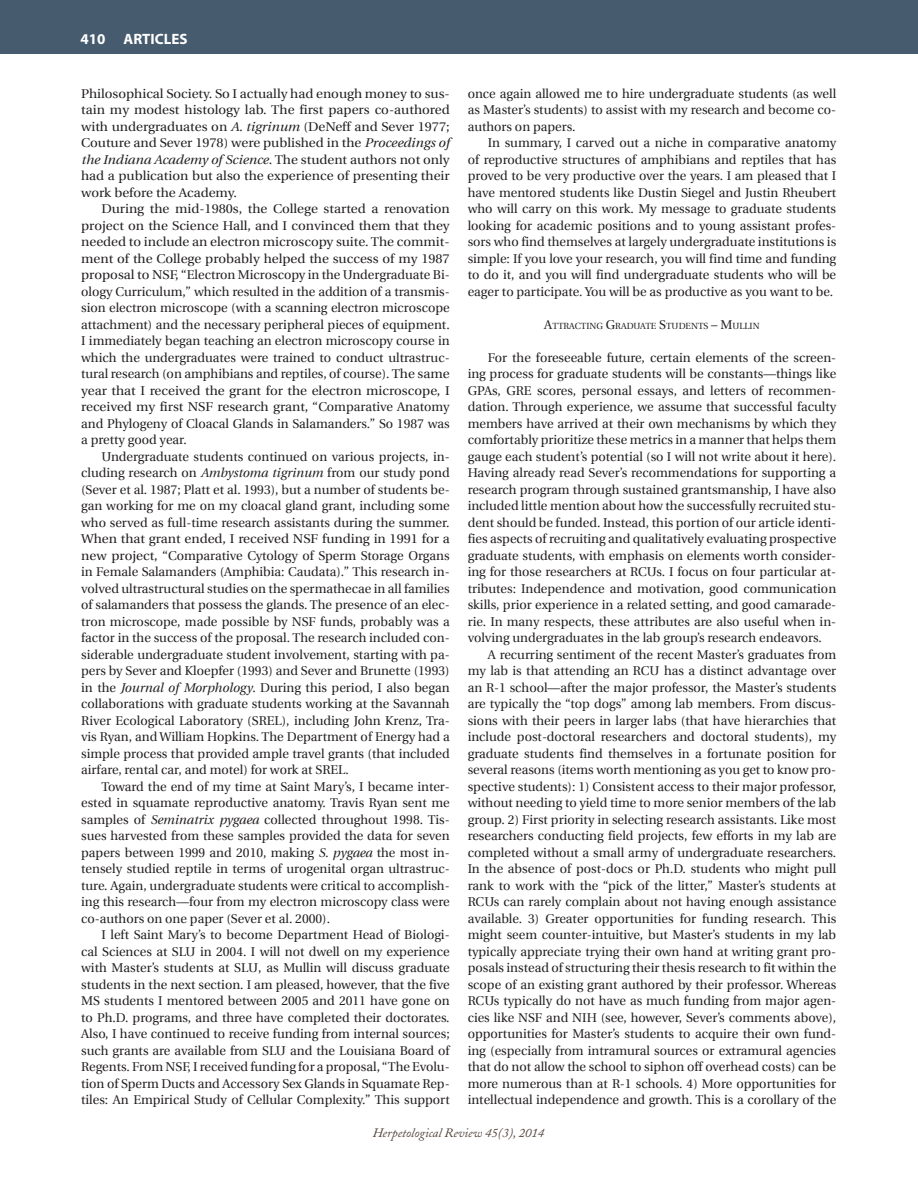
<style>
.page{position:relative;width:918px;height:1188px;background:#fff}
.page>*{position:absolute;margin:0;border:0;box-sizing:border-box;transform-origin:0 0}
.t1{font:700 15px "Myriad Pro";color:#fff}
.t2{font:12.75px/16.5px "Utopia";color:#231f20;text-align:justify}
.t3{font:12.75px/16.5px "Utopia";color:#231f20;text-align:justify;scale:1.05 1}
.t4{font:italic 12.75px "Adobe Caslon";color:#504137}
.in_body_header{font:8.85px "Utopia";color:#231f20}
.s1{font-style:italic}
.s2{font-size:12.75px}
</style>
<div class="page">
<div style="left:0;top:0;width:918px;height:54px;background:#465b6d"></div>
<p class="t1" style="left:80px;top:29px;width:109px">410 ARTICLES</p>
<p class="t3" style="left:81px;top:85px;width:352px">Philosophical Society. So I actually had enough money to sus&shy;tain my modest histology lab. The first papers co-authored with undergraduates on <span class="s1">A. tigrinum</span> (DeNeff and Sever 1977; Couture and Sever 1978) were published in the <span class="s1">Proceedings of the Indiana Academy of Science</span>. The student authors not only had a publication but also the experience of presenting their work before the Academy.</p>
<p class="t3" style="left:81px;top:201px;width:353px;text-indent:20px">During the mid-1980s, the College started a renovation project on the Science Hall, and I convinced them that they needed to include an electron microscopy suite. The commit&shy;ment of the College probably helped the success of my 1987 proposal to NSF, “Electron Microscopy in the Undergraduate Bi&shy;ology Curriculum,” which resulted in the addition of a transmis&shy;sion electron microscope (with a scanning electron microscope attachment) and the necessary peripheral pieces of equipment.<br>I immediately began teaching an electron microscopy course in which the undergraduates were trained to conduct ultrastruc&shy;tural research (on amphibians and reptiles, of course). The same year that I received the grant for the electron microscope, I received my first NSF research grant, “Comparative Anatomy and Phylogeny of Cloacal Glands in Salamanders.” So 1987 was a pretty good year.</p>
<p class="t2" style="left:81px;top:448px;width:370px;text-indent:20px">Undergraduate students continued on various projects, in&shy;cluding research on <span class="s1">Ambystoma tigrinum</span> from our study pond (Sever et al. 1987; Platt et al. 1993), but a number of students be&shy;gan working for me on my cloacal gland grant, including some who served as full-time research assistants during the summer.<br>When that grant ended, I received NSF funding in 1991 for a new project, “Comparative Cytology of Sperm Storage Organs in Female Salamanders (Amphibia: Caudata).” This research in&shy;volved ultrastructural studies on the spermathecae in all families of salamanders that possess the glands. The presence of an elec&shy;tron microscope, made possible by NSF funds, probably was a factor in the success of the proposal. The research included con&shy;siderable undergraduate student involvement, starting with pa&shy;pers by Sever and Kloepfer (1993) and Sever and Brunette (1993) in the <span class="s1">Journal of Morphology</span>. During this period, I also began collaborations with graduate students working at the Savannah River Ecological Laboratory (SREL), including John Krenz, Tra&shy;vis Ryan, and William Hopkins. The Department of Energy had a simple process that provided ample travel grants (that included airfare, rental car, and motel) for work at SREL.</p>
<p class="t2" style="left:81px;top:778px;width:370px;text-indent:20px">Toward the end of my time at Saint Mary’s, I became inter&shy;ested in squamate reproductive anatomy. Travis Ryan sent me samples of <span class="s1">Seminatrix pygaea</span> collected throughout 1998. Tis&shy;sues harvested from these samples provided the data for seven papers between 1999 and 2010, making <span class="s1">S. pygaea</span> the most in&shy;tensely studied reptile in terms of urogenital organ ultrastruc&shy;ture. Again, undergraduate students were critical to accomplish&shy;ing this research—four from my electron microscopy class were co-authors on one paper (Sever et al. 2000).</p>
<p class="t2" style="left:81px;top:927px;width:370px;text-indent:20px">I left Saint Mary’s to become Department Head of Biologi&shy;cal Sciences at SLU in 2004. I will not dwell on my experience with Master’s students at SLU, as Mullin will discuss graduate students in the next section. I am pleased, however, that the five MS students I mentored between 2005 and 2011 have gone on to Ph.D. programs, and three have completed their doctorates.<br>Also, I have continued to receive funding from internal sources; such grants are available from SLU and the Louisiana Board of Regents. From NSF, I received funding for a proposal, “The Evolu&shy;tion of Sperm Ducts and Accessory Sex Glands in Squamate Rep&shy;tiles: An Empirical Study of Cellular Complexity.” This support</p>
<p class="t2" style="left:468px;top:85px;width:370px">once again allowed me to hire undergraduate students (as well as Master’s students) to assist with my research and become co&shy;authors on papers.</p>
<p class="t2" style="left:468px;top:135px;width:370px;text-indent:20px">In summary, I carved out a niche in comparative anatomy of reproductive structures of amphibians and reptiles that has proved to be very productive over the years. I am pleased that I have mentored students like Dustin Siegel and Justin Rheubert who will carry on this work. My message to graduate students looking for academic positions and to young assistant profes&shy;sors who find themselves at largely undergraduate institutions is simple: If you love your research, you will find time and funding to do it, and you will find undergraduate students who will be eager to participate. You will be as productive as you want to be.</p>
<p class="in_body_header" style="left:544px;top:321px;width:217px"><span class="s2">A</span>TTRACTING <span class="s2">G</span>RADUATE <span class="s2">S</span>TUDENTS <span class="s2">– M</span>ULLIN</p>
<p class="t2" style="left:468px;top:349px;width:370px;text-indent:20px">For the foreseeable future, certain elements of the screen&shy;ing process for graduate students will be constants—things like GPAs, GRE scores, personal essays, and letters of recommen&shy;dation. Through experience, we assume that successful faculty members have arrived at their own mechanisms by which they comfortably prioritize these metrics in a manner that helps them gauge each student’s potential (so I will not write about it here).<br>Having already read Sever’s recommendations for supporting a research program through sustained grantsmanship, I have also included little mention about how the successfully recruited stu&shy;dent should be funded. Instead, this portion of our article identi&shy;fies aspects of recruiting and qualitatively evaluating prospective graduate students, with emphasis on elements worth consider&shy;ing for those researchers at RCUs. I focus on four particular at&shy;tributes: Independence and motivation, good communication skills, prior experience in a related setting, and good camarade&shy;rie. In many respects, these attributes are also useful when in&shy;volving undergraduates in the lab group’s research endeavors.</p>
<p class="t2" style="left:468px;top:646px;width:370px;text-indent:20px">A recurring sentiment of the recent Master’s graduates from my lab is that attending an RCU has a distinct advantage over an R-1 school—after the major professor, the Master’s students are typically the “top dogs” among lab members. From discus&shy;sions with their peers in larger labs (that have hierarchies that include post-doctoral researchers and doctoral students), my graduate students find themselves in a fortunate position for several reasons (items worth mentioning as you get to know pro&shy;spective students): 1) Consistent access to their major professor, without needing to yield time to more senior members of the lab group. 2) First priority in selecting research assistants. Like most researchers conducting field projects, few efforts in my lab are completed without a small army of undergraduate researchers.<br>In the absence of post-docs or Ph.D. students who might pull rank to work with the “pick of the litter,” Master’s students at RCUs can rarely complain about not having enough assistance available. 3) Greater opportunities for funding research. This might seem counter-intuitive, but Master’s students in my lab typically appreciate trying their own hand at writing grant pro&shy;posals instead of structuring their thesis research to fit within the scope of an existing grant authored by their professor. Whereas RCUs typically do not have as much funding from major agen&shy;cies like NSF and NIH (see, however, Sever’s comments above), opportunities for Master’s students to acquire their own fund&shy;ing (especially from intramural sources or extramural agencies that do not allow the school to siphon off overhead costs) can be more numerous than at R-1 schools. 4) More opportunities for intellectual independence and growth. This is a corollary of the</p>
<p class="t4" style="left:373px;top:1126px;width:173px">Herpetological Review 45(3), 2014</p>
</div>
